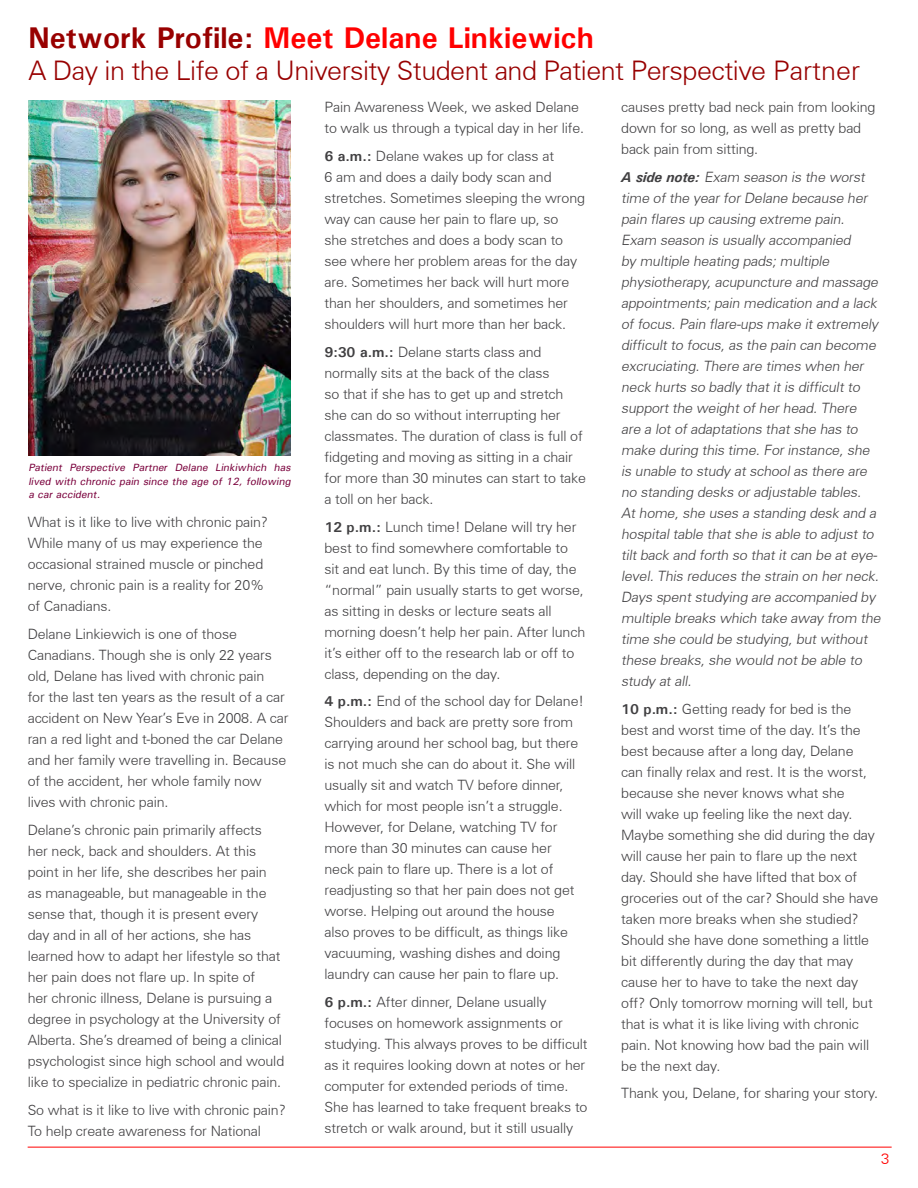
<style>
.page{position:relative;width:918px;height:1188px;background:#fff}
.page>*{position:absolute;margin:0;border:0;box-sizing:border-box;transform-origin:0 0}
.t1{font:700 30px "Univers";color:#f00}
.t2{font:300 27px "Univers";letter-spacing:-.02em;color:#980000}
.t3{font:300 15px "Univers";color:#f00}
.t4{font:300 14.25px/21px "Univers";letter-spacing:-.01em;color:#414042}
.t5{font:italic 300 14.25px/21px "Univers";color:#414042}
.t6{font:italic 500 10.5px/13.5px "Univers";color:#7a003c;text-align:justify}
.s1{color:#980000}
.s2{font-weight:700}
</style>
<div class="page">
<hr style="left:28px;top:1147px;width:864px;height:1px;background:#f00">
<img style="left:28px;top:101px;width:263px;height:355px">
<h1 class="t1" style="left:28px;top:18px;width:567px"><span class="s1">Network Profile:</span> Meet Delane Linkiewich</h1>
<h2 class="t2" style="left:28px;top:54px;width:833px">A Day in the Life of a University Student and Patient Perspective Partner</h2>
<p class="t6" style="left:28px;top:461px;width:266px">Patient Perspective Partner Delane Linkiwhich has lived with chronic pain since the age of 12, following a car accident.</p>
<p class="t4" style="left:28px;top:512px;width:242px">What is it like to live with chronic pain?<br>While many of us may experience the occasional strained muscle or pinched nerve, chronic pain is a reality for 20% of Canadians.</p>
<p class="t4" style="left:28px;top:624px;width:262px">Delane Linkiewich is one of those Canadians. Though she is only 22 years old, Delane has lived with chronic pain<br>for the last ten years as the result of a car accident on New Year’s Eve in 2008. A car ran a red light and t-boned the car Delane and her family were travelling in. Because of the accident, her whole family now lives with chronic pain.</p>
<p class="t4" style="left:28px;top:819px;width:258px">Delane’s chronic pain primarily affects her neck, back and shoulders. At this point in her life, she describes her pain as manageable, but manageable in the sense that, though it is present every<br>day and in all of her actions, she has learned how to adapt her lifestyle so that her pain does not flare up. In spite of<br>her chronic illness, Delane is pursuing a degree in psychology at the University of Alberta. She’s dreamed of being a clinical psychologist since high school and would like to specialize in pediatric chronic pain.</p>
<p class="t4" style="left:28px;top:1099px;width:260px">So what is it like to live with chronic pain?<br>To help create awareness for National</p>
<p class="t4" style="left:324px;top:97px;width:261px">Pain Awareness Week, we asked Delane to walk us through a typical day in her life.</p>
<p class="t4" style="left:324px;top:145px;width:262px"><span class="s2">6 a.m.:</span> Delane wakes up for class at<br>6 am and does a daily body scan and stretches. Sometimes sleeping the wrong way can cause her pain to flare up, so<br>she stretches and does a body scan to see where her problem areas for the day are. Sometimes her back will hurt more than her shoulders, and sometimes her shoulders will hurt more than her back.</p>
<p class="t4" style="left:324px;top:341px;width:263px"><span class="s2">9:30 a.m.:</span> Delane starts class and normally sits at the back of the class<br>so that if she has to get up and stretch she can do so without interrupting her classmates. The duration of class is full of fidgeting and moving as sitting in a chair for more than 30 minutes can start to take a toll on her back.</p>
<p class="t4" style="left:324px;top:516px;width:262px"><span class="s2">12 p.m.:</span> Lunch time! Delane will try her best to find somewhere comfortable to sit and eat lunch. By this time of day, the “normal” pain usually starts to get worse, as sitting in desks or lecture seats all morning doesn’t help her pain. After lunch it’s either off to the research lab or off to class, depending on the day.</p>
<p class="t4" style="left:324px;top:691px;width:261px"><span class="s2">4 p.m.:</span> End of the school day for Delane!<br>Shoulders and back are pretty sore from carrying around her school bag, but there is not much she can do about it. She will usually sit and watch TV before dinner, which for most people isn’t a struggle.<br>However, for Delane, watching TV for more than 30 minutes can cause her neck pain to flare up. There is a lot of readjusting so that her pain does not get worse. Helping out around the house<br>also proves to be difficult, as things like vacuuming, washing dishes and doing laundry can cause her pain to flare up.</p>
<p class="t4" style="left:324px;top:992px;width:265px"><span class="s2">6 p.m.:</span> After dinner, Delane usually focuses on homework assignments or studying. This always proves to be difficult as it requires looking down at notes or her computer for extended periods of time.<br>She has learned to take frequent breaks to stretch or walk around, but it still usually</p>
<p class="t4" style="left:621px;top:97px;width:256px">causes pretty bad neck pain from looking down for so long, as well as pretty bad back pain from sitting.</p>
<p class="t5" style="left:621px;top:166px;width:264px"><span class="s2">A side n o te :</span> Exam season is the worst time of the year for Delane because her pain flares up causing extreme pain.<br>Exam season is usually accompanied<br>by multiple heating pads; multiple physiotherapy, acupuncture and massage appointments; pain medication and a lack of focus. Pain flare-ups make it extremely difficult to focus, as the pain can become excruciating. There are times when her neck hurts so badly that it is difficult to support the weight of her head. There are a lot of adaptations that she has to make during this time. For instance, she is unable to study at school as there are no standing desks or adjustable tables.<br>At home, she uses a standing desk and a hospital table that she is able to adjust to tilt back and forth so that it can be at eye&shy;level. This reduces the strain on her neck.<br>Days spent studying are accompanied by multiple breaks which take away from the time she could be studying, but without these breaks, she would not be able to study at all.</p>
<p class="t4" style="left:621px;top:698px;width:259px"><span class="s2">10 p.m.:</span> Getting ready for bed is the best and worst time of the day. It’s the best because after a long day, Delane can finally relax and rest. It is the worst, because she never knows what she<br>will wake up feeling like the next day.<br>Maybe something she did during the day will cause her pain to flare up the next day. Should she have lifted that box of groceries out of the car? Should she have taken more breaks when she studied?<br>Should she have done something a little bit differently during the day that may cause her to have to take the next day off? Only tomorrow morning will tell, but that is what it is like living with chronic pain. Not knowing how bad the pain will be the next day.</p>
<p class="t4" style="left:621px;top:1083px;width:259px">Thank you, Delane, for sharing your story.</p>
<p class="t3" style="left:881px;top:1149px;width:10px">3</p>
</div>
